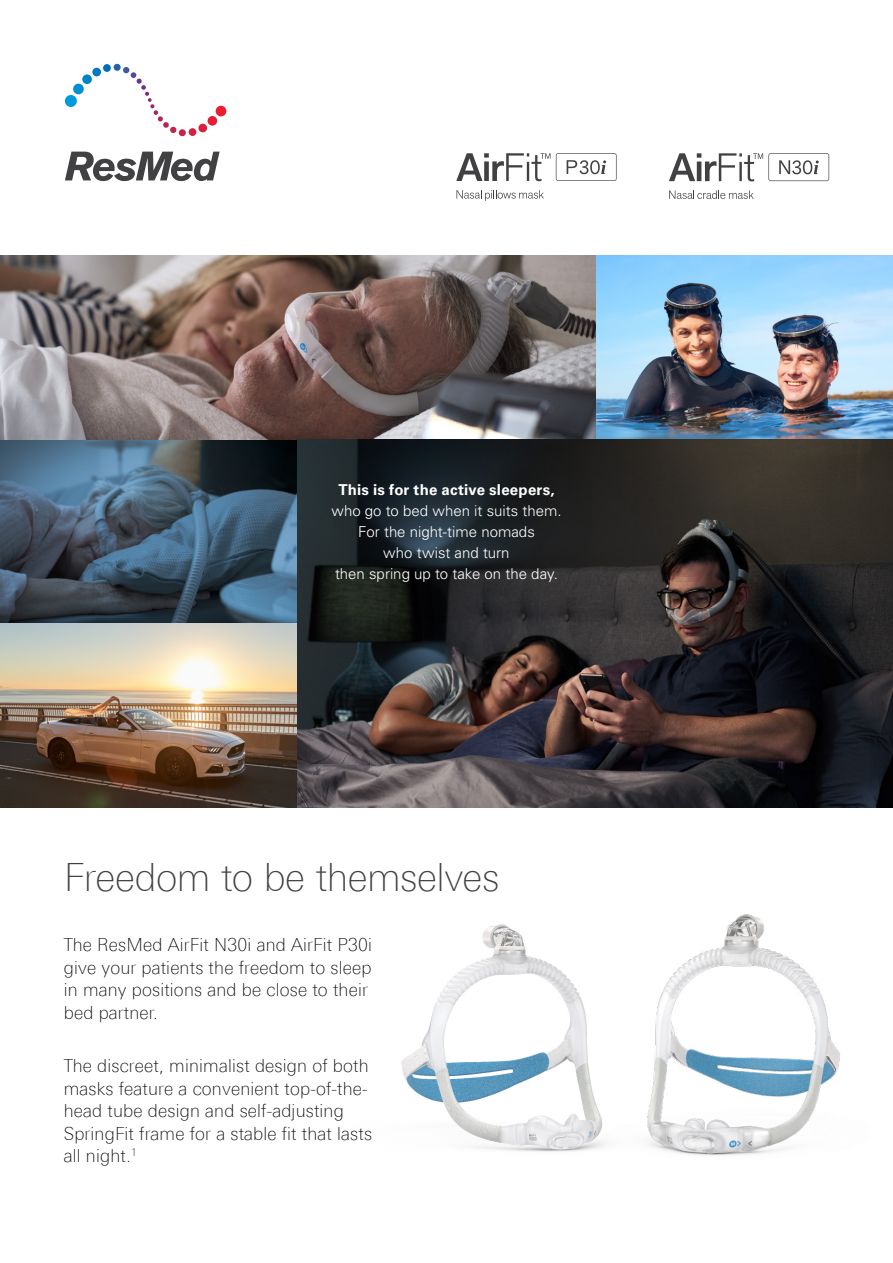
<style>
.page{position:relative;width:893px;height:1263px;background:#fff}
.page>*{position:absolute;margin:0;border:0;box-sizing:border-box;transform-origin:0 0}
.t1{font:100 39px "Linotype Univers 230";letter-spacing:-.015em;color:#414042}
.t2{font:100 18px/22.5px "Linotype Univers 230";letter-spacing:.01em;color:#000}
.t3{font:300 15px/21px "Univers LT Std";color:#fff;text-align:center}
.t4{font:700 15px "Univers LT Std";letter-spacing:.015em;color:#fff}
</style>
<div class="page">
<img style="left:401px;top:967px;width:65px;height:164px">
<img style="left:0;top:255px;width:893px;height:553px">
<div style="left:216px;top:106px;width:10px;height:11px;background:#ed1c2f;border-radius:50%"></div>
<div style="left:207px;top:116px;width:10px;height:10px;background:#e31e36;border-radius:50%"></div>
<div style="left:198px;top:124px;width:9px;height:8px;background:#da1f3d;border-radius:50%"></div>
<div style="left:189px;top:128px;width:7px;height:8px;background:#d12244;border-radius:50%"></div>
<div style="left:179px;top:129px;width:7px;height:7px;background:#c9234a;border-radius:50%"></div>
<div style="left:65px;top:95px;width:12px;height:12px;background:#009bdf;border-radius:50%"></div>
<div style="left:73px;top:84px;width:11px;height:10px;background:#008fd5;border-radius:50%"></div>
<div style="left:82px;top:74px;width:10px;height:10px;background:#0083ca;border-radius:50%"></div>
<div style="left:92px;top:68px;width:9px;height:8px;background:#0077c1;border-radius:50%"></div>
<div style="left:103px;top:64px;width:8px;height:8px;background:#006db7;border-radius:50%"></div>
<div style="left:114px;top:64px;width:7px;height:7px;background:#2062af;border-radius:50%"></div>
<svg style="left:123px;top:67px;width:53px;height:66px"></svg>
<svg style="left:65px;top:152px;width:155px;height:29px"></svg>
<svg style="left:669px;top:153px;width:160px;height:28px"></svg>
<svg style="left:669px;top:190px;width:85px;height:9px"></svg>
<div style="left:294px;top:439px;width:302px;height:186px;background:#000;opacity:.75"></div>
<svg style="left:456px;top:153px;width:94px;height:28px"></svg>
<svg style="left:556px;top:153px;width:61px;height:28px"></svg>
<svg style="left:456px;top:190px;width:88px;height:11px"></svg>
<img style="left:466px;top:914px;width:374px;height:242px">
<p class="t4" style="left:338px;top:481px;width:218px">This is for the active sleepers,</p>
<p class="t3" style="left:331px;top:500px;width:232px">who go to bed when it suits them.<br>For the night-time nomads<br>who twist and turn<br>then spring up to take on the day.</p>
<h1 class="t1" style="left:64px;top:855px;width:437px">Freedom to be themselves</h1>
<p class="t2" style="left:64px;top:934px;width:310px">The ResMed AirFit N30i and AirFit P30i give your patients the freedom to sleep in many positions and be close to their bed partner.</p>
<p class="t2" style="left:64px;top:1055px;width:310px">The discreet, minimalist design of both masks feature a convenient top-of-the&shy;head tube design and self-adjusting SpringFit frame for a stable fit that lasts all night.<sup>1</sup></p>
</div>
